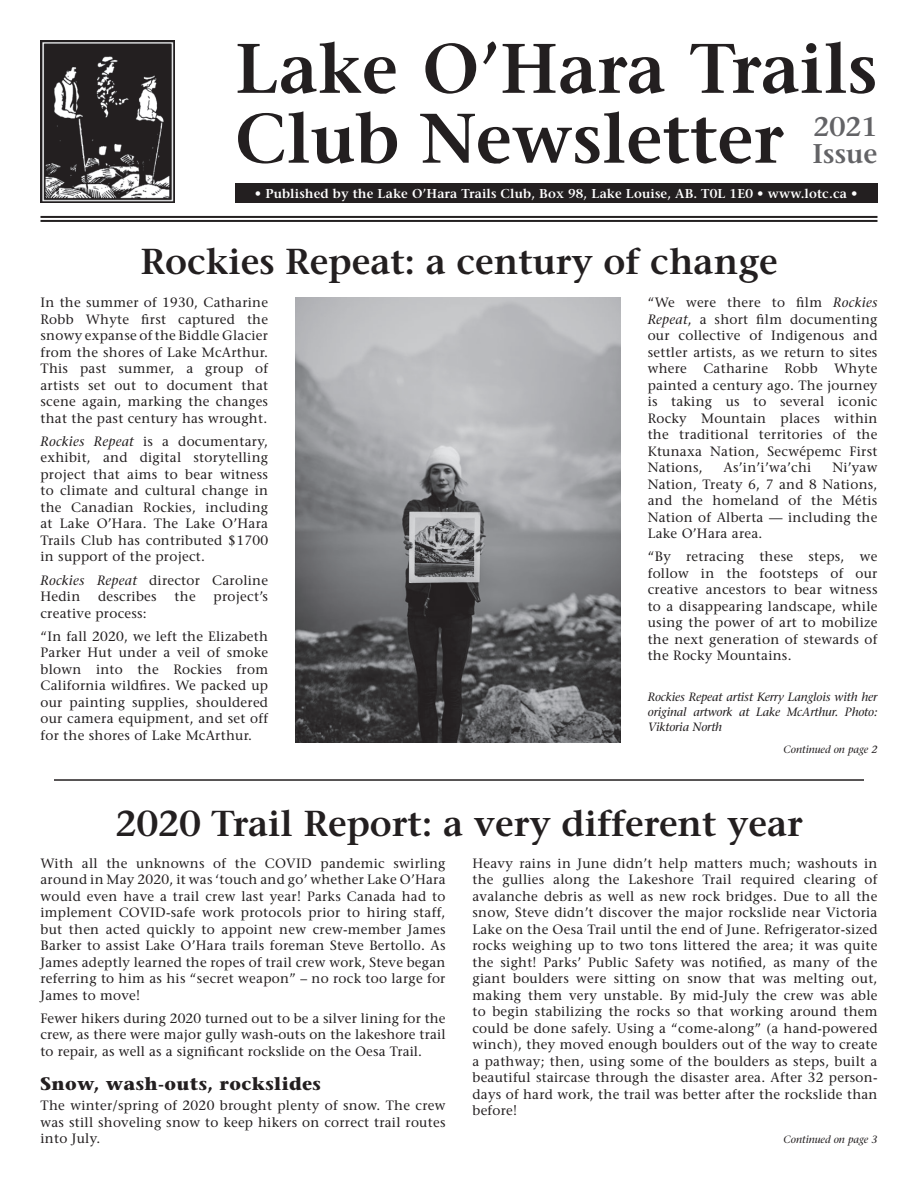
<style>
.page{position:relative;width:918px;height:1188px;background:#fff}
.page>*{position:absolute;margin:0;border:0;box-sizing:border-box;transform-origin:0 0}
.t1{font:600 69.9px/69.9px "Stone Serif";color:#231f20}
.t2{font:600 36px "Stone Serif";color:#231f20}
.t3{font:600 27px/27px "Stone Serif";color:#636366}
.t4{font:700 18px "Stone Serif";letter-spacing:.02em;color:#231f20}
.t5{font:13.5px/16.5px "Stone Serif";letter-spacing:.02em;color:#231f20;text-align:justify}
.t6{font:600 12.9px "Stone Serif";letter-spacing:.01em;color:#fff}
.t7{font:italic 12px/15px "Stone Serif";letter-spacing:-.01em;color:#231f20;text-align:justify}
.t8{font:italic 10.5px "Stone Serif";color:#231f20}
.s1{font-style:italic}
</style>
<div class="page">
<hr style="left:54px;top:779px;width:810px;height:2px;background:#231f20">
<img style="left:40px;top:40px;width:134px;height:163px">
<div style="left:235px;top:183px;width:643px;height:20px;background:#231f20"></div>
<hr style="left:40px;top:216px;width:838px;height:2px;background:#231f20">
<hr style="left:40px;top:220px;width:838px;height:2px;background:#231f20">
<img style="left:295px;top:297px;width:326px;height:446px">
<h1 class="t1" style="left:235px;top:34px;width:644px">Lake O’Hara Trails<br>Club Newsletter</h1>
<p class="t6" style="left:255px;top:186px;width:604px">• Published by the Lake O’Hara Trails Club, Box 98, Lake Louise, AB. T0L 1E0 • www.lotc.ca •</p>
<h3 class="t3" style="left:813px;top:113px;width:66px">2021<br>Issue</h3>
<h2 class="t2" style="left:140px;top:240px;width:639px">Rockies Repeat: a century of change</h2>
<p class="t5" style="left:40px;top:294px;width:229px">In the summer of 1930, Catharine Robb Whyte first captured the snowy expanse of the Biddle Glacier from the shores of Lake McArthur.<br>This past summer, a group of artists set out to document that scene again, marking the changes that the past century has wrought.</p>
<p class="t5" style="left:40px;top:433px;width:229px"><span class="s1">Rockies Repeat</span> is a documentary, exhibit, and digital storytelling project that aims to bear witness to climate and cultural change in the Canadian Rockies, including at Lake O’Hara. The Lake O’Hara Trails Club has contributed $1700 in support of the project.</p>
<p class="t5" style="left:40px;top:572px;width:229px"><span class="s1">Rockies Repeat</span> director Caroline<br>Hedin</p>
<p class="t5" style="left:98px;top:588px;width:60px">describes</p>
<p class="t5" style="left:175px;top:588px;width:23px">the</p>
<p class="t5" style="left:214px;top:588px;width:56px">project’s</p>
<p class="t5" style="left:40px;top:601px;width:229px;line-height:23.2px">creative process:<br>“In fall 2020, we left the Elizabeth</p>
<p class="t5" style="left:40px;top:645px;width:229px">Parker Hut under a veil of smoke blown into the Rockies from California wildfires. We packed up our painting supplies, shouldered our camera equipment, and set off for the shores of Lake McArthur.</p>
<p class="t5" style="left:648px;top:294px;width:231px">“We were there to film <span class="s1">Rockies Repeat</span>, a short film documenting our collective of Indigenous and settler artists, as we return to sites where Catharine Robb Whyte painted a century ago. The journey is taking us to several iconic Rocky Mountain places within the traditional territories of the Ktunaxa Nation, Secwépemc First Nations,</p>
<p class="t5" style="left:648px;top:459px;width:231px;text-indent:185px">Ni’yaw Nation, Treaty 6, 7 and 8 Nations, and the homeland of the Métis Nation of Alberta — including the Lake O’Hara area.</p>
<p class="t5" style="left:648px;top:548px;width:231px">“By retracing these steps, we follow in the footsteps of our creative ancestors to bear witness to a disappearing landscape, while using the power of art to mobilize the next generation of stewards of the Rocky Mountains.</p>
<p class="t5" style="left:724px;top:459px;width:89px">As’in’i’wa’chi</p>
<p class="t7" style="left:648px;top:690px;width:231px">Rockies Repeat artist Kerry Langlois with her original artwork at Lake McArthur. Photo:<br>Viktoria North</p>
<p class="t8" style="left:784px;top:743px;width:95px">Continued on page 2</p>
<h2 class="t2" style="left:116px;top:802px;width:688px">2020 Trail Report: a very different year</h2>
<p class="t5" style="left:40px;top:855px;width:407px">With all the unknowns of the COVID pandemic swirling around in May 2020, it was ‘touch and go’ whether Lake O’Hara would even have a trail crew last year! Parks Canada had to implement COVID-safe work protocols prior to hiring staff, but then acted quickly to appoint new crew-member James Barker to assist Lake O’Hara trails foreman Steve Bertollo. As James adeptly learned the ropes of trail crew work, Steve began referring to him as his “secret weapon” – no rock too large for James to move!</p>
<p class="t5" style="left:40px;top:1010px;width:407px">Fewer hikers during 2020 turned out to be a silver lining for the crew, as there were major gully wash-outs on the lakeshore trail to repair, as well as a significant rockslide on the Oesa Trail.</p>
<h3 class="t4" style="left:40px;top:1073px;width:282px">Snow, wash-outs, rockslides</h3>
<p class="t5" style="left:40px;top:1097px;width:407px">The winter/spring of 2020 brought plenty of snow. The crew was still shoveling snow to keep hikers on correct trail routes into July.</p>
<p class="t5" style="left:472px;top:855px;width:407px">Heavy rains in June didn’t help matters much; washouts in the gullies along the Lakeshore Trail required clearing of avalanche debris as well as new rock bridges. Due to all the snow, Steve didn’t discover the major rockslide near Victoria Lake on the Oesa Trail until the end of June. Refrigerator-sized rocks weighing up to two tons littered the area; it was quite the sight! Parks’ Public Safety was notified, as many of the giant boulders were sitting on snow that was melting out, making them very unstable. By mid-July the crew was able to begin stabilizing the rocks so that working around them could be done safely. Using a “come-along” (a hand-powered winch), they moved enough boulders out of the way to create a pathway; then, using some of the boulders as steps, built a beautiful staircase through the disaster area. After 32 person&shy;days of hard work, the trail was better after the rockslide than before!</p>
<p class="t8" style="left:784px;top:1134px;width:95px">Continued on page 3</p>
</div>
